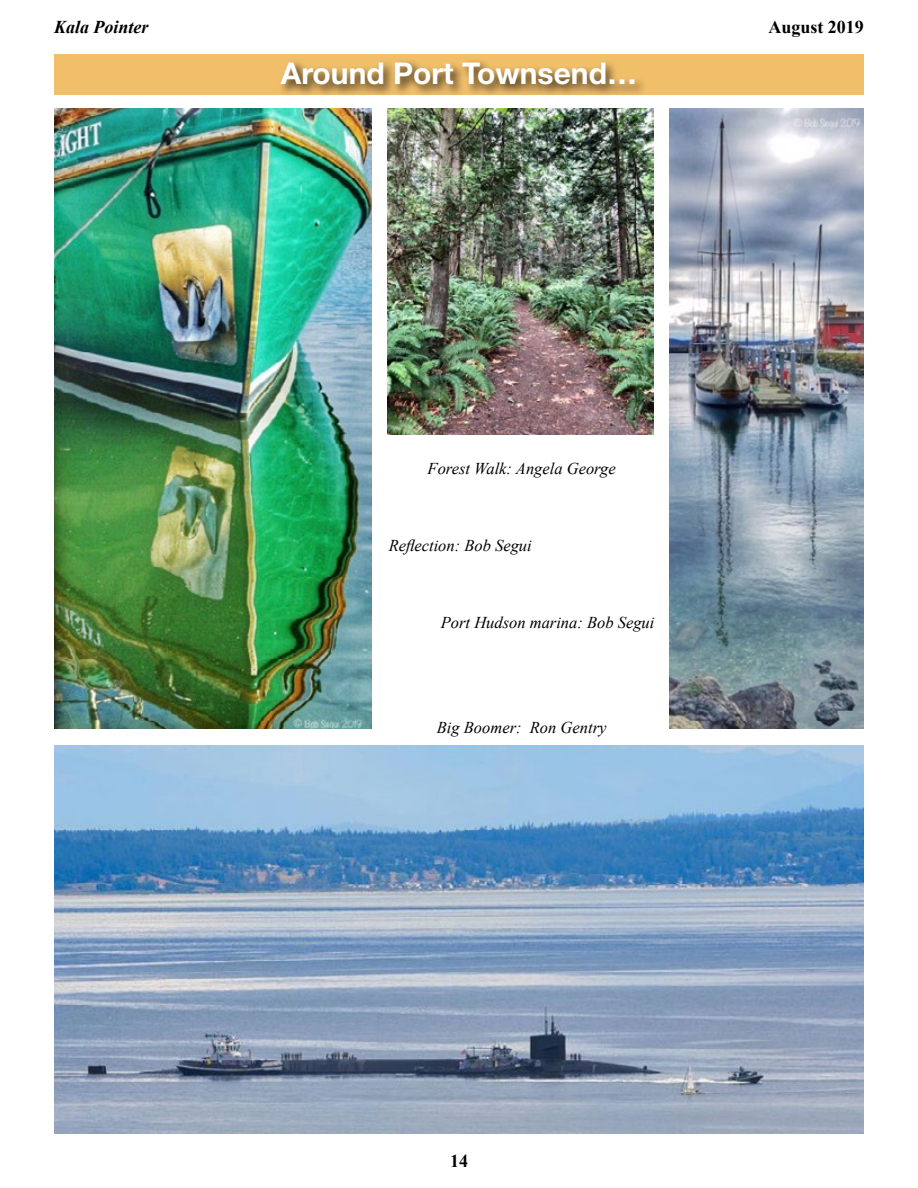
<style>
.page{position:relative;width:918px;height:1188px;background:#fff}
.page>*{position:absolute;margin:0;border:0;box-sizing:border-box;transform-origin:0 0}
.t1{font:700 30px "Helvetica Neue";color:#fff}
.t2{font:700 18px "Times New Roman";color:#000}
.t3{font:italic 700 18px "Times New Roman";color:#000}
.t4{font:italic 16.5px "Times New Roman";color:#000}
</style>
<div class="page">
<img style="left:387px;top:108px;width:267px;height:326px">
<div style="left:54px;top:54px;width:810px;height:40px;background:#f1bf6a"></div>
<div style="left:278px;top:59px;width:369px;height:38px;background:#000;opacity:.75"></div>
<img style="left:54px;top:745px;width:810px;height:389px">
<img style="left:54px;top:108px;width:318px;height:621px">
<img style="left:670px;top:108px;width:194px;height:621px">
<p class="t3" style="left:54px;top:15px;width:96px">Kala Pointer</p>
<p class="t2" style="left:768px;top:15px;width:97px">August 2019</p>
<h1 class="t1" style="left:281px;top:55px;width:358px">Around Port Townsend…</h1>
<p class="t4" style="left:428px;top:457px;width:190px">Forest Walk: Angela George</p>
<p class="t4" style="left:389px;top:534px;width:144px">Reflection: Bob Segui</p>
<p class="t4" style="left:441px;top:611px;width:215px">Port Hudson marina: Bob Segui</p>
<p class="t4" style="left:437px;top:716px;width:171px">Big Boomer: Ron Gentry</p>
<p class="t2" style="left:450px;top:1149px;width:19px">14</p>
</div>
